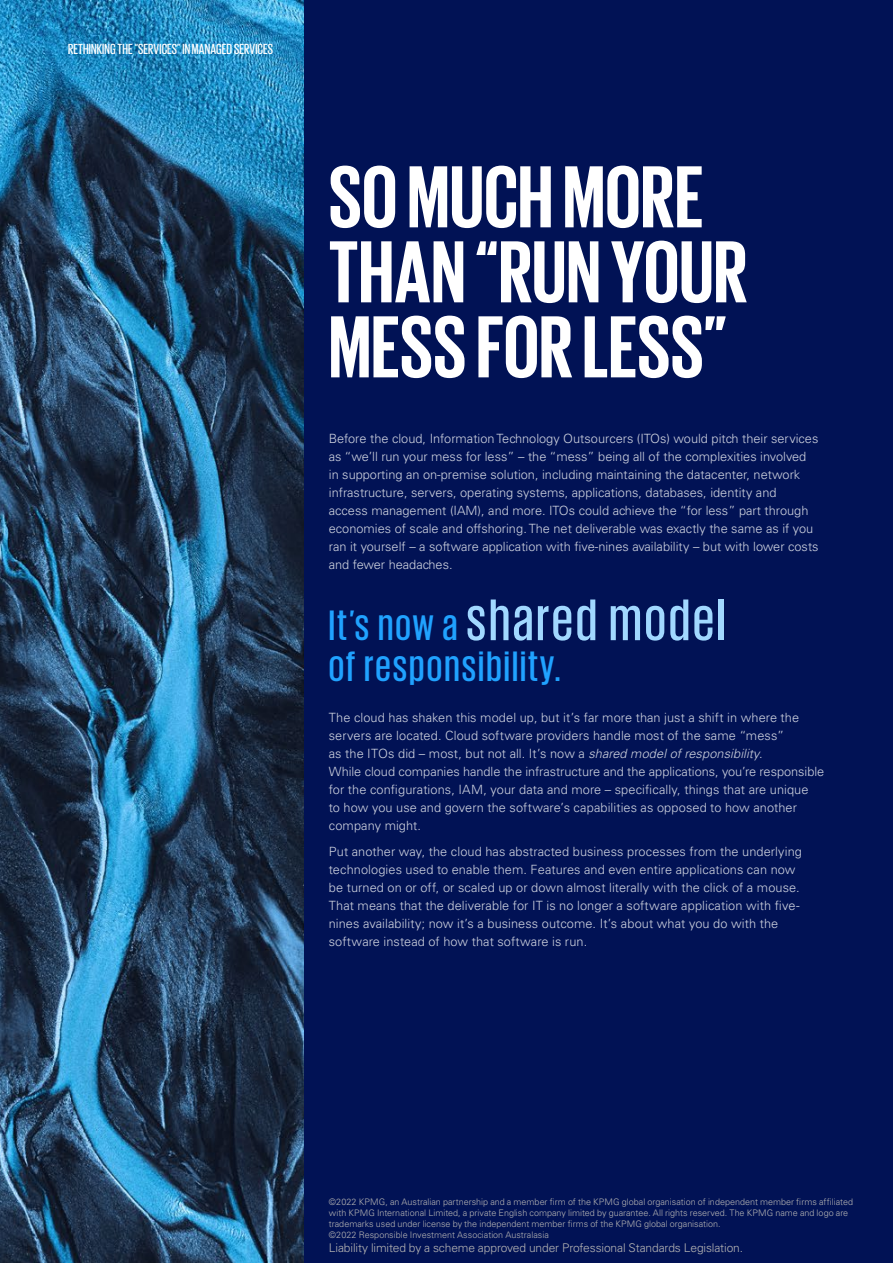
<style>
.page{position:relative;width:893px;height:1263px;background:#011255}
.page>*{position:absolute;margin:0;border:0;box-sizing:border-box;transform-origin:0 0}
.t1{font:700 90px/75px "Giorgio Sans";color:#fff}
.t2{font:500 60px "Giorgio Sans";letter-spacing:.05em;color:#a1d8ff}
.t3{font:500 43.5px "Giorgio Sans";letter-spacing:.05em;color:#20a2ff}
.t4{font:500 15px "Giorgio Sans";letter-spacing:.01em;color:#fff}
.t5{font:300 12.75px/18px "Univers LT Std";color:#ccd0dd}
.t6{font:300 12px "Univers LT Std";letter-spacing:-.01em;color:#b3b2b2}
.t7{font:300 9px/10.8px "Univers LT Std";color:#b3b2b2}
.s1{font-size:43.5px;color:#20a2ff}
.s2{font-style:italic}
</style>
<div class="page">
<img style="left:1px;top:0;width:302px;height:1263px">
<p class="t4" style="left:68px;top:41px;width:207px">RETHINKING THE “SERVICES” IN MANAGED SERVICES</p>
<h1 class="t1" style="left:329px;top:157px;width:420px">SO MUCH MORE<br>THAN “RUN YOUR<br>MESS FOR LESS”</h1>
<p class="t5" style="left:329px;top:430px;width:491px">Before the cloud, Information Technology Outsourcers (ITOs) would pitch their services as “we’ll run your mess for less” – the “mess” being all of the complexities involved in supporting an on-premise solution, including maintaining the datacenter, network infrastructure, servers, operating systems, applications, databases, identity and access management (IAM), and more. ITOs could achieve the “for less” part through economies of scale and offshoring. The net deliverable was exactly the same as if you ran it yourself – a software application with five-nines availability – but with lower costs and fewer headaches.</p>
<h2 class="t2" style="left:329px;top:590px;width:398px"><span class="s1">It’s now a</span> shared model</h2>
<h3 class="t3" style="left:329px;top:644px;width:234px">of responsibility.</h3>
<p class="t5" style="left:329px;top:708px;width:497px">The cloud has shaken this model up, but it’s far more than just a shift in where the servers are located. Cloud software providers handle most of the same “mess”<br>as the ITOs did – most, but not all. It’s now a <span class="s2">shared model of responsibility</span>.<br>While cloud companies handle the infrastructure and the applications, you’re responsible for the configurations, IAM, your data and more – specifically, things that are unique<br>to how you use and govern the software’s capabilities as opposed to how another company might.</p>
<p class="t5" style="left:329px;top:843px;width:475px">Put another way, the cloud has abstracted business processes from the underlying technologies used to enable them. Features and even entire applications can now be turned on or off, or scaled up or down almost literally with the click of a mouse.<br>That means that the deliverable for IT is no longer a software application with five&shy;nines availability; now it’s a business outcome. It’s about what you do with the software instead of how that software is run.</p>
<p class="t7" style="left:329px;top:1197px;width:526px">©2022 KPMG, an Australian partnership and a member firm of the KPMG global organisation of independent member firms affiliated with KPMG International Limited, a private English company limited by guarantee. All rights reserved. The KPMG name and logo are trademarks used under license by the independent member firms of the KPMG global organisation.<br>©2022 Responsible Investment Association Australasia</p>
<p class="t6" style="left:329px;top:1241px;width:416px">Liability limited by a scheme approved under Professional Standards Legislation.</p>
</div>
